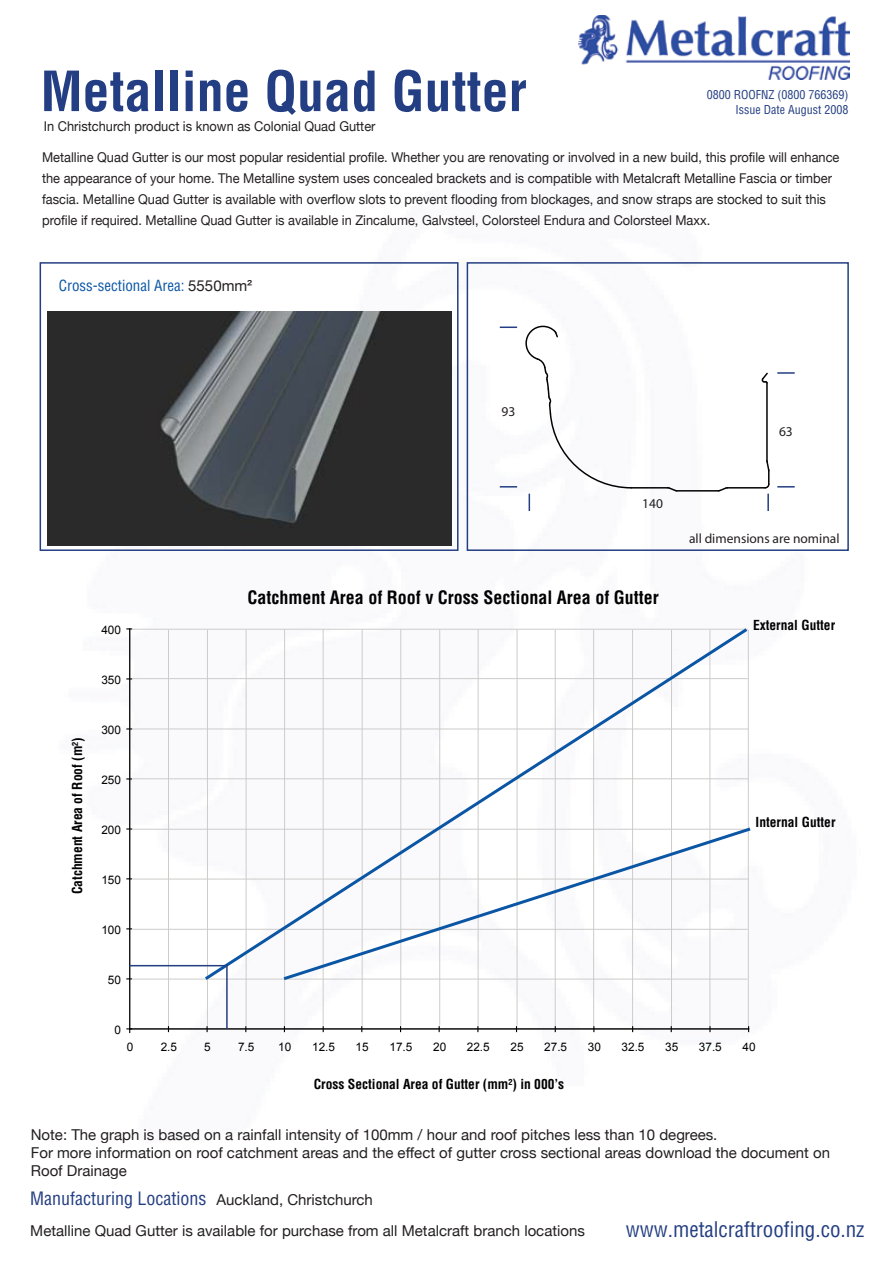
<style>
.page{position:relative;width:893px;height:1263px;background:#fff}
.page>*{position:absolute;margin:0;border:0;box-sizing:border-box;transform-origin:0 0}
.t1{font:700 condensed 54px "Helvetica";color:#233e82}
.t2{font:condensed 21px "Helvetica";color:#233e82}
.t3{font:700 condensed 18px "Helvetica";color:#010101}
.t4{font:condensed 18px "Helvetica";color:#233e82}
.t5{font:15px/18px "Helvetica Neue";color:#231f20}
.t6{font:condensed 15px "Helvetica";color:#0b56a4}
.t7{font:13.5px/21px "Helvetica Neue";color:#231f20;scale:.95 1}
.t8{font:700 condensed 13.5px "Helvetica";color:#010101}
.t9{font:13.5px "Myriad";color:#231f20}
.t10{font:condensed 12px/14.4px "Helvetica";color:#233e82;text-align:right}
.t11{font:11.85px "Arial";color:#010101}
.s1{font-family:"Helvetica Neue";font-stretch:normal;color:#231f20}
.s2{font-family:"Arial";font-stretch:normal;color:#231f20}
.s3{font-family:"Helvetica Neue";font-stretch:normal;font-size:15px;color:#231f20}
</style>
<div class="page">
<hr style="left:168px;top:630px;width:1px;height:397px;background:#cdcccb">
<hr style="left:246px;top:630px;width:1px;height:396px;background:#cdcccb">
<hr style="left:284px;top:629px;width:1px;height:397px;background:#cdcccb">
<hr style="left:323px;top:629px;width:1px;height:396px;background:#cdcccb">
<hr style="left:362px;top:629px;width:1px;height:396px;background:#cdcccb">
<hr style="left:400px;top:629px;width:1px;height:396px;background:#cdcccb">
<hr style="left:132px;top:629px;width:616px;height:1px;background:#cdcccb">
<hr style="left:133px;top:778px;width:616px;height:1px;background:#cdcccb">
<hr style="left:132px;top:829px;width:617px;height:1px;background:#cdcccb">
<hr style="left:133px;top:879px;width:616px;height:1px;background:#cdcccb">
<hr style="left:133px;top:929px;width:615px;height:1px;background:#cdcccb">
<hr style="left:132px;top:729px;width:616px;height:1px;background:#cdcccb">
<hr style="left:132px;top:678px;width:616px;height:1px;background:#cdcccb">
<hr style="left:439px;top:629px;width:1px;height:396px;background:#cdcccb">
<hr style="left:478px;top:629px;width:1px;height:396px;background:#cdcccb">
<hr style="left:517px;top:629px;width:1px;height:396px;background:#cdcccb">
<hr style="left:555px;top:630px;width:1px;height:396px;background:#cdcccb">
<hr style="left:593px;top:630px;width:1px;height:396px;background:#cdcccb">
<hr style="left:632px;top:630px;width:1px;height:396px;background:#cdcccb">
<hr style="left:671px;top:630px;width:1px;height:396px;background:#cdcccb">
<hr style="left:709px;top:630px;width:1px;height:396px;background:#cdcccb">
<hr style="left:748px;top:630px;width:1px;height:396px;background:#cdcccb">
<img style="left:579px;top:16px;width:271px;height:64px">
<div style="left:40px;top:262px;width:418px;height:289px;border:2px solid #233e82"></div>
<div style="left:467px;top:262px;width:382px;height:289px;border:2px solid #233e82"></div>
<svg style="left:777px;top:372px;width:18px;height:2px"></svg>
<svg style="left:777px;top:486px;width:18px;height:1px"></svg>
<svg style="left:500px;top:486px;width:17px;height:1px"></svg>
<svg style="left:500px;top:326px;width:17px;height:2px"></svg>
<hr style="left:129px;top:629px;width:1px;height:400px;background:#010101">
<hr style="left:130px;top:1028px;width:619px;height:1px;background:#010101">
<svg style="left:202px;top:628px;width:547px;height:355px"></svg>
<svg style="left:280px;top:825px;width:471px;height:157px"></svg>
<svg style="left:127px;top:964px;width:101px;height:68px"></svg>
<img style="left:47px;top:311px;width:404px;height:234px">
<hr style="left:766px;top:383px;width:2px;height:78px;background:#010101">
<hr style="left:727px;top:487px;width:38px;height:2px;background:#010101">
<hr style="left:677px;top:490px;width:41px;height:2px;background:#010101">
<hr style="left:631px;top:487px;width:37px;height:2px;background:#010101">
<svg style="left:761px;top:372px;width:7px;height:12px"></svg>
<svg style="left:764px;top:459px;width:6px;height:52px"></svg>
<svg style="left:666px;top:487px;width:12px;height:5px"></svg>
<svg style="left:717px;top:487px;width:12px;height:5px"></svg>
<svg style="left:525px;top:325px;width:108px;height:186px"></svg>
<h1 class="t1" style="left:41px;top:59px;width:488px">Metalline Quad Gutter</h1>
<p class="t7" style="left:42px;top:147px;width:841px">Metalline Quad Gutter is our most popular residential profile. Whether you are renovating or involved in a new build, this profile will enhance the appearance of your home. The Metalline system uses concealed brackets and is compatible with Metalcraft Metalline Fascia or timber fascia. Metalline Quad Gutter is available with overflow slots to prevent flooding from blockages, and snow straps are stocked to suit this profile if required. Metalline Quad Gutter is available in Zincalume, Galvsteel, Colorsteel Endura and Colorsteel Maxx.</p>
<p class="t10" style="left:707px;top:87px;width:143px">0800 ROOFNZ (0800 766369)<br>Issue Date August 2008</p>
<p class="t7" style="left:44px;top:115px;width:351px">In Christchurch product is known as Colonial Quad Gutter</p>
<p class="t6" style="left:59px;top:276px;width:195px">Cross-sectional Area: <span class="s1">5550mm</span><span class="s2">²</span></p>
<p class="t8" style="left:69px;top:894px;width:159px;rotate:-90deg">Catchment Area of Roof (m²)</p>
<p class="t11" style="left:101px;top:622px;width:21px">400</p>
<p class="t11" style="left:101px;top:672px;width:21px">350</p>
<p class="t11" style="left:101px;top:722px;width:21px">300</p>
<p class="t11" style="left:101px;top:772px;width:21px">250</p>
<p class="t11" style="left:101px;top:822px;width:21px">200</p>
<p class="t11" style="left:101px;top:872px;width:21px">150</p>
<p class="t11" style="left:101px;top:922px;width:21px">100</p>
<p class="t11" style="left:108px;top:972px;width:15px">50</p>
<p class="t11" style="left:114px;top:1022px;width:8px">0</p>
<p class="t9" style="left:501px;top:405px;width:15px">93</p>
<p class="t9" style="left:642px;top:497px;width:22px">140</p>
<h3 class="t3" style="left:247px;top:586px;width:413px">Catchment Area of Roof v Cross Sectional Area of Gutter</h3>
<p class="t9" style="left:779px;top:425px;width:15px">63</p>
<p class="t9" style="left:689px;top:532px;width:152px">all dimensions are nominal</p>
<p class="t8" style="left:753px;top:617px;width:84px">External Gutter</p>
<p class="t8" style="left:756px;top:814px;width:81px">Internal Gutter</p>
<p class="t11" style="left:127px;top:1039px;width:8px">0</p>
<p class="t11" style="left:161px;top:1039px;width:18px">2.5</p>
<p class="t11" style="left:204px;top:1039px;width:8px">5</p>
<p class="t11" style="left:238px;top:1039px;width:18px">7.5</p>
<p class="t11" style="left:278px;top:1039px;width:15px">10</p>
<p class="t11" style="left:312px;top:1039px;width:24px">12.5</p>
<p class="t11" style="left:356px;top:1039px;width:15px">15</p>
<p class="t11" style="left:390px;top:1039px;width:24px">17.5</p>
<p class="t11" style="left:433px;top:1039px;width:15px">20</p>
<p class="t11" style="left:467px;top:1039px;width:24px">22.5</p>
<p class="t11" style="left:510px;top:1039px;width:15px">25</p>
<p class="t11" style="left:544px;top:1039px;width:24px">27.5</p>
<p class="t11" style="left:588px;top:1039px;width:15px">30</p>
<p class="t11" style="left:622px;top:1039px;width:24px">32.5</p>
<p class="t11" style="left:665px;top:1039px;width:15px">35</p>
<p class="t11" style="left:699px;top:1039px;width:24px">37.5</p>
<p class="t11" style="left:742px;top:1039px;width:15px">40</p>
<p class="t8" style="left:314px;top:1076px;width:252px">Cross Sectional Area of Gutter (mm²) in 000’s</p>
<p class="t5" style="left:31px;top:1125px;width:801px">Note: The graph is based on a rainfall intensity of 100mm / hour and roof pitches less than 10 degrees.<br>For more information on roof catchment areas and the effect of gutter cross sectional areas download the document on<br>Roof Drainage</p>
<h3 class="t4" style="left:30px;top:1187px;width:344px">Manufacturing Locations <span class="s3">Auckland, Christchurch</span></h3>
<p class="t5" style="left:30px;top:1221px;width:556px">Metalline Quad Gutter is available for purchase from all Metalcraft branch locations</p>
<h2 class="t2" style="left:626px;top:1216px;width:240px">www.metalcraftroofing.co.nz</h2>
</div>
